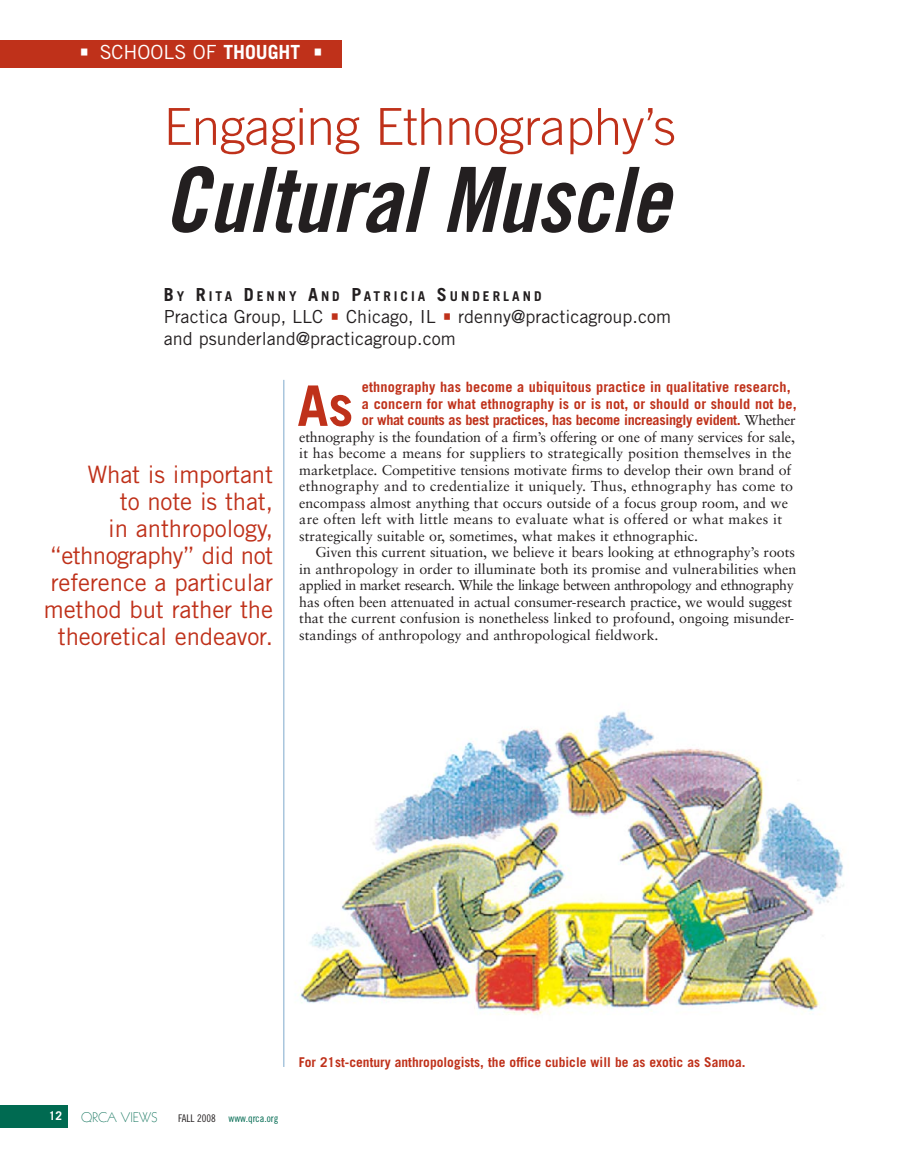
<style>
.page{position:relative;width:905px;height:1175px;background:#fff}
.page>*{position:absolute;margin:0;border:0;box-sizing:border-box;transform-origin:0 0}
.t1{font:italic 90px "Trade Gothic Bold Cond Twenty";color:#231f20}
.t2{font:700 55.95px "Trade Gothic";color:#bf311a}
.t3{font:300 51px "Trade Gothic";letter-spacing:-.005em;color:#bf311a}
.t4{font:24px/27px "Trade Gothic";letter-spacing:-.005em;color:#bf311a;text-align:right}
.t5{font:19.5px "Trade Gothic";color:#fff}
.t6{font:18px/21.6px "Trade Gothic";color:#231f20}
.t7{font:14.25px/16.5px "Sabon";color:#231f20}
.t8{font:700 14.25px/16.5px "Trade Gothic";letter-spacing:.01em;color:#bf311a}
.t9{font:700 13.5px "Trade Gothic";color:#bf311a}
.t10{font:700 13.5px "Trade Gothic";letter-spacing:.22em;color:#231f20}
.t11{font:300 13.5px "Kabel";color:#006a51}
.t12{font:700 12px "Trade Gothic";color:#fff}
.t13{font:10.5px "Trade Gothic Cond Eighteen";color:#006a51}
.s1{font-family:"Glypha"}
.s2{font-weight:700}
.s3{font-size:18px}
.s4{font-family:"Glypha";color:#bf311a}
.s5{font-family:"Sabon";font-weight:400;color:#231f20}
.s6{color:#231f20}
</style>
<div class="page">
<div style="left:0;top:40px;width:342px;height:27px;background:#bf311a"></div>
<div style="left:0;top:1105px;width:68px;height:22px;background:#006a51"></div>
<img style="left:284px;top:669px;width:560px;height:378px">
<hr style="left:283px;top:380px;width:1px;height:686px;background:#a9c6dd">
<h3 class="t5" style="left:79px;top:45px;width:247px"><span class="s1">•</span> SCHOOLS OF <span class="s2">THOUGHT</span> <span class="s1">•</span></h3>
<h3 class="t3" style="left:164px;top:108px;width:514px">Engaging Ethnography’s</h3>
<h1 class="t1" style="left:164px;top:167px;width:525px">CulturalMuscle</h1>
<p class="t10" style="left:164px;top:291px;width:379px"><span class="s3">B</span>Y <span class="s3">R</span>ITA <span class="s3">D</span>ENNY <span class="s3">A</span>ND <span class="s3">P</span>ATRICIA <span class="s3">S</span>UNDERLAND</p>
<p class="t6" style="left:164px;top:307px;width:509px">Practica Group, LLC <span class="s4">•</span> Chicago, IL <span class="s4">•</span> rdenny@practicagroup.com and psunderland@practicagroup.com</p>
<h3 class="t4" style="left:44px;top:463px;width:231px">What is important<br>to note is that,<br>in anthropology, “ethnography” did not reference a particular method but rather the theoretical endeavor.</h3>
<p class="t8" style="left:362px;top:380px;width:436px">ethnography has become a ubiquitous practice in qualitative research, a concern for what ethnography is or is not, or should or should not be, or what counts as best practices, has become increasingly evident. <span class="s5">Whether</span></p>
<p class="t7" style="left:299px;top:430px;width:497px">ethnography is the foundation of a firm’s offering or one of many services for sale, it has become a means for suppliers to strategically position themselves in the marketplace. Competitive tensions motivate firms to develop their own brand of ethnography and to credentialize it uniquely. Thus, ethnography has come to encompass almost anything that occurs outside of a focus group room, and we are often left with little means to evaluate what is offered or what makes it strategically suitable or, sometimes, what makes it ethnographic.</p>
<p class="t7" style="left:299px;top:545px;width:498px;text-indent:16px">Given this current situation, we believe it bears looking at ethnography’s roots in anthropology in order to illuminate both its promise and vulnerabilities when applied in market research. While the linkage between anthropology and ethnography has often been attenuated in actual consumer-research practice, we would suggest that the current confusion is nonetheless linked to profound, ongoing misunder&shy;standings of anthropology and anthropological fieldwork.</p>
<h2 class="t2" style="left:297px;top:385px;width:57px">As</h2>
<p class="t12" style="left:49px;top:1111px;width:15px">12</p>
<p class="t11" style="left:81px;top:1112px;width:78px">QRCA VIEWS</p>
<p class="t13" style="left:178px;top:1114px;width:102px"><span class="s6">FALL 2008</span> www.qrca.org</p>
<p class="t9" style="left:299px;top:1057px;width:448px">For 21st-century anthropologists, the office cubicle will be as exotic as Samoa.</p>
</div>
